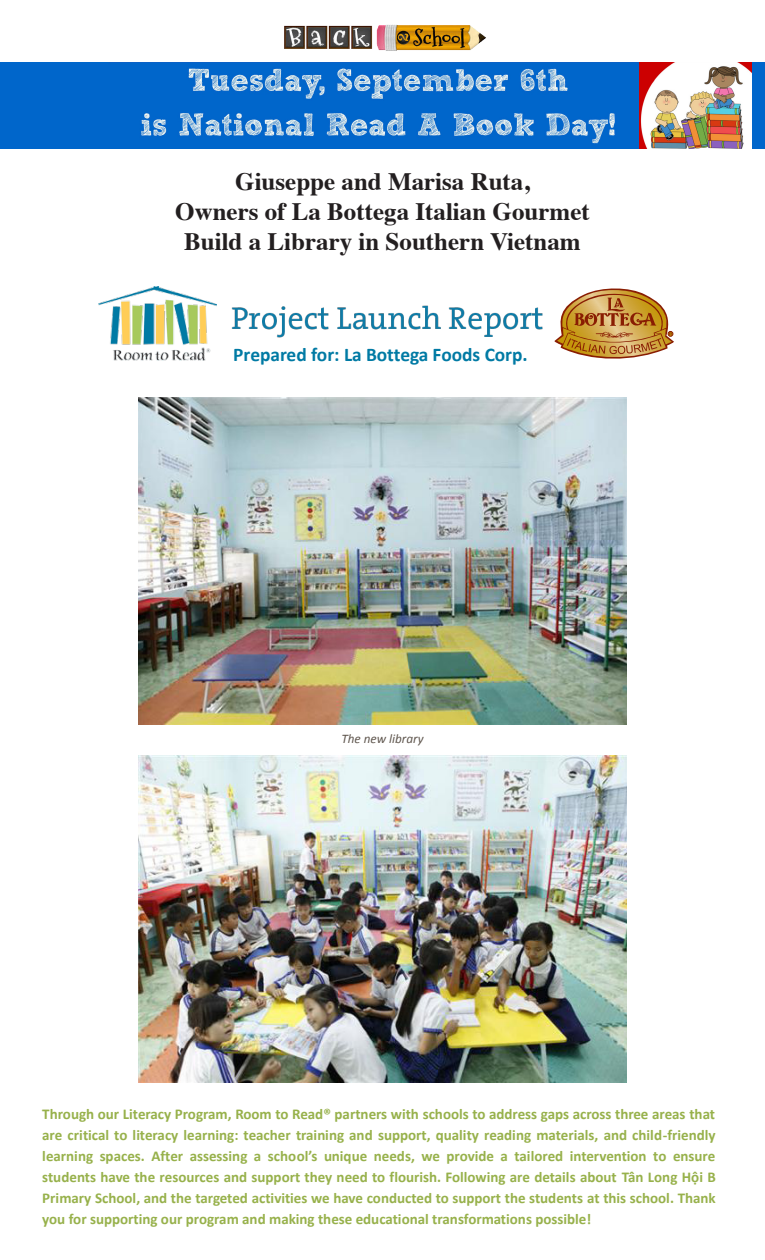
<style>
.page{position:relative;width:765px;height:1260px;background:#fff}
.page>*{position:absolute;margin:0;border:0;box-sizing:border-box;transform-origin:0 0}
.t1{font:700 25px "Times";color:#231f20}
.t2{font:700 19.38px "Calibri";letter-spacing:-.005em;color:#007aa4}
.t3{font:700 15px/21px "Calibri";color:#97b14b;text-align:justify}
.t4{font:italic 13.12px "Calibri";color:#5f564e}
</style>
<div class="page">
<div style="left:0;top:62px;width:765px;height:87px;background:#0066cb"></div>
<img style="left:111px;top:62px;width:528px;height:82px">
<img style="left:138px;top:755px;width:489px;height:328px">
<img style="left:138px;top:397px;width:489px;height:328px">
<img style="left:639px;top:62px;width:112px;height:87px">
<img style="left:284px;top:25px;width:88px;height:24px">
<img style="left:372px;top:24px;width:114px;height:27px">
<img style="left:231px;top:305px;width:312px;height:33px">
<img style="left:98px;top:286px;width:118px;height:75px">
<svg style="left:554px;top:288px;width:120px;height:71px"></svg>
<p class="t1" style="left:235px;top:157px;width:296px">Giuseppe and Marisa Ruta,</p>
<p class="t1" style="left:175px;top:187px;width:416px">Owners of La Bottega Italian Gourmet</p>
<p class="t1" style="left:184px;top:217px;width:398px">Build a Library in Southern Vietnam</p>
<p class="t2" style="left:233px;top:342px;width:296px">Prepared for: La Bottega Foods Corp.</p>
<p class="t4" style="left:341px;top:730px;width:84px">The new library</p>
<p class="t3" style="left:42px;top:1104px;width:675px">Through our Literacy Program, Room to Read® partners with schools to address gaps across three areas that are critical to literacy learning: teacher training and support, quality reading materials, and child-friendly learning spaces. After assessing a school’s unique needs, we provide a tailored intervention to ensure students have the resources and support they need to flourish. Following are details about Tân Long Hội B Primary School, and the targeted activities we have conducted to support the students at this school. Thank you for supporting our program and making these educational transformations possible!</p>
</div>
